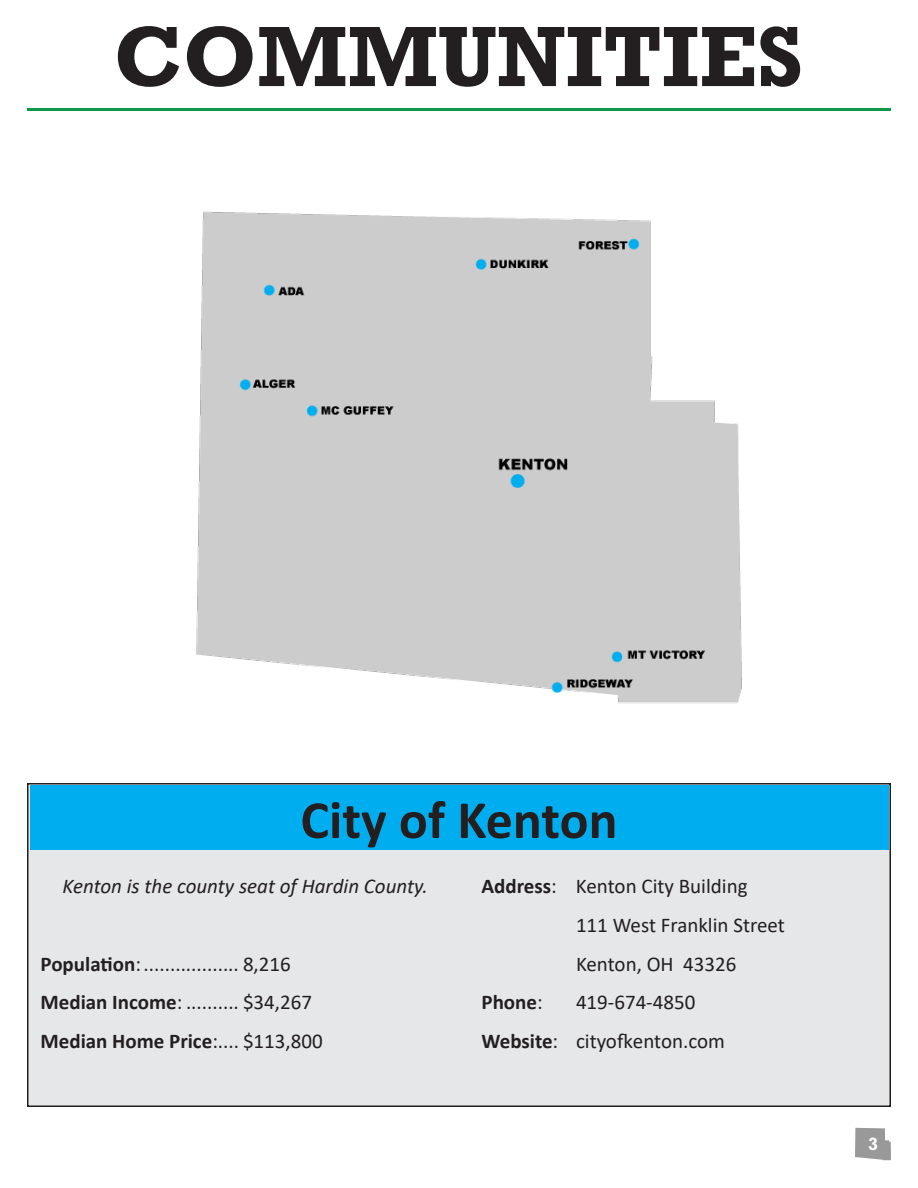
<style>
.page{position:relative;width:918px;height:1188px;background:#fff}
.page>*{position:absolute;margin:0;border:0;box-sizing:border-box;transform-origin:0 0}
.t1{font:700 87px "Rockwell Std";color:#231f20}
.t2{font:700 54px "Calibri";color:#231f20}
.t3{font:21px "Calibri";color:#231f20}
.t4{font:italic 21px "Calibri";color:#231f20}
.t5{font:700 21px "Calibri";color:#231f20}
.t6{font:700 18px "Rockwell Std";color:#fff}
.s1{font-weight:700}
.s2{font-weight:400}
</style>
<div class="page">
<div style="left:28px;top:784px;width:862px;height:322px;background:#e6e7e9"></div>
<div style="left:27px;top:783px;width:864px;height:324px;border:2px solid #231f20"></div>
<hr style="left:27px;top:108px;width:864px;height:3px;background:#109647">
<img style="left:196px;top:211px;width:546px;height:493px">
<div style="left:30px;top:785px;width:858px;height:65px;background:#00aeef"></div>
<svg style="left:855px;top:1128px;width:36px;height:32px"></svg>
<p class="t1" style="left:115px;top:5px;width:690px">COMMUNITIES</p>
<p class="t2" style="left:300px;top:782px;width:319px">City of Kenton</p>
<p class="t4" style="left:63px;top:872px;width:367px">Kenton is the county seat of Hardin County.</p>
<p class="t3" style="left:482px;top:872px;width:268px"><span class="s1">Address</span>: Kenton City Building</p>
<p class="t3" style="left:576px;top:910px;width:210px">111 West Franklin Street</p>
<p class="t3" style="left:576px;top:949px;width:162px">Kenton, OH 43326</p>
<p class="t5" style="left:482px;top:988px;width:63px">Phone<span class="s2">:</span></p>
<p class="t3" style="left:576px;top:988px;width:121px">419-674-4850</p>
<p class="t3" style="left:482px;top:1027px;width:245px"><span class="s1">Website</span>: cityofkenton.com</p>
<p class="t3" style="left:40px;top:949px;width:252px"><span class="s1">Population</span>:.................. 8,216</p>
<p class="t3" style="left:40px;top:988px;width:273px"><span class="s1">Median Income</span>: .......... $34,267</p>
<p class="t5" style="left:40px;top:1026px;width:284px">Median Home Price<span class="s2">:.... $113,800</span></p>
<p class="t6" style="left:868px;top:1133px;width:11px">3</p>
</div>
